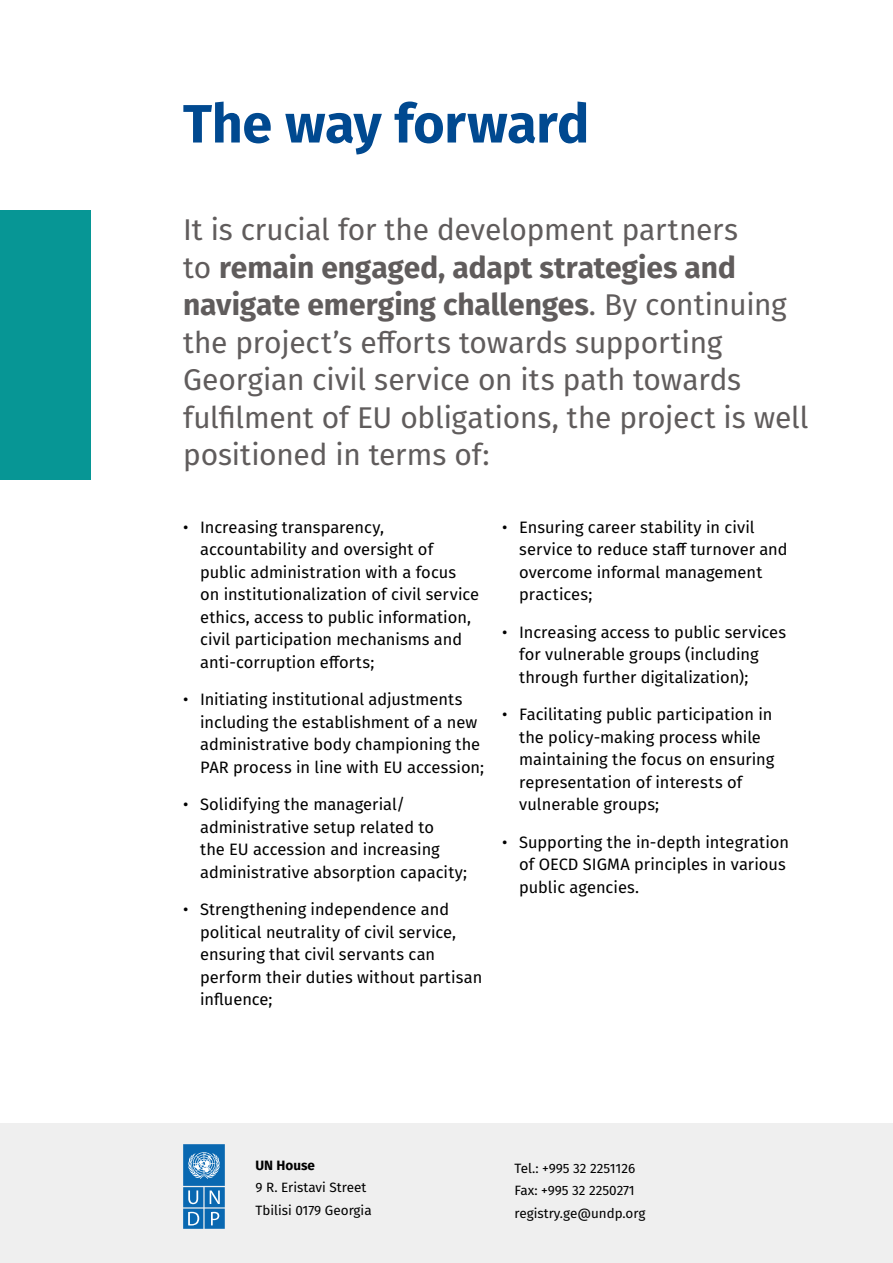
<style>
.page{position:relative;width:893px;height:1263px;background:#fff}
.page>*{position:absolute;margin:0;border:0;box-sizing:border-box;transform-origin:0 0}
.t1{font:700 54px "Fira GO";letter-spacing:-.01em;color:#004990}
.t2{font:30px/37.5px "Fira GO";letter-spacing:-.005em;color:#605c5c}
.t3{font:16.5px/22.5px "Fira GO";color:#000}
.t4{font:13.5px/22.5px "Fira GO";color:#000}
.t5{font:700 13.5px "Fira GO";color:#000}
.s1{font-weight:700}
</style>
<div class="page">
<div style="left:0;top:211px;width:90px;height:269px;background:#079695"></div>
<div style="left:0;top:1123px;width:893px;height:140px;background:#efefef"></div>
<svg style="left:183px;top:1144px;width:42px;height:85px;background:#3d88c1"></svg>
<h1 class="t1" style="left:183px;top:92px;width:408px">The way forward</h1>
<p class="t2" style="left:183px;top:211px;width:627px">It is crucial for the development partners<br>to <span class="s1">remain engaged, adapt strategies and navigate emerging challenges</span>. By continuing the project’s efforts towards supporting Georgian civil service on its path towards fulfilment of EU obligations, the project is well positioned in terms of:</p>
<p class="t3" style="left:200px;top:516px;width:281px;text-indent:-17px">• Increasing transparency, accountability and oversight of public administration with a focus on institutionalization of civil service ethics, access to public information, civil participation mechanisms and anti-corruption efforts;</p>
<p class="t3" style="left:200px;top:688px;width:285px;text-indent:-17px">• Initiating institutional adjustments including the establishment of a new administrative body championing the PAR process in line with EU accession;</p>
<p class="t3" style="left:200px;top:793px;width:269px;text-indent:-17px">• Solidifying the managerial/ administrative setup related to<br>the EU accession and increasing administrative absorption capacity;</p>
<p class="t3" style="left:200px;top:898px;width:284px;text-indent:-17px">• Strengthening independence and political neutrality of civil service, ensuring that civil servants can perform their duties without partisan influence;</p>
<p class="t3" style="left:519px;top:516px;width:270px;text-indent:-17px">• Ensuring career stability in civil service to reduce staff turnover and overcome informal management practices;</p>
<p class="t3" style="left:519px;top:621px;width:268px;text-indent:-17px">• Increasing access to public services for vulnerable groups (including through further digitalization);</p>
<p class="t3" style="left:519px;top:703px;width:257px;text-indent:-17px">• Facilitating public participation in the policy-making process while maintaining the focus on ensuring representation of interests of vulnerable groups;</p>
<p class="t3" style="left:519px;top:831px;width:271px;text-indent:-17px">• Supporting the in-depth integration of OECD SIGMA principles in various public agencies.</p>
<p class="t5" style="left:256px;top:1157px;width:61px">UN House</p>
<p class="t4" style="left:256px;top:1176px;width:118px">9 R. Eristavi Street<br>Tbilisi 0179 Georgia</p>
<p class="t4" style="left:514px;top:1157px;width:132px">Tel.: +995 32 2251126<br>Fax: +995 32 2250271 registry.ge@undp.org</p>
</div>
